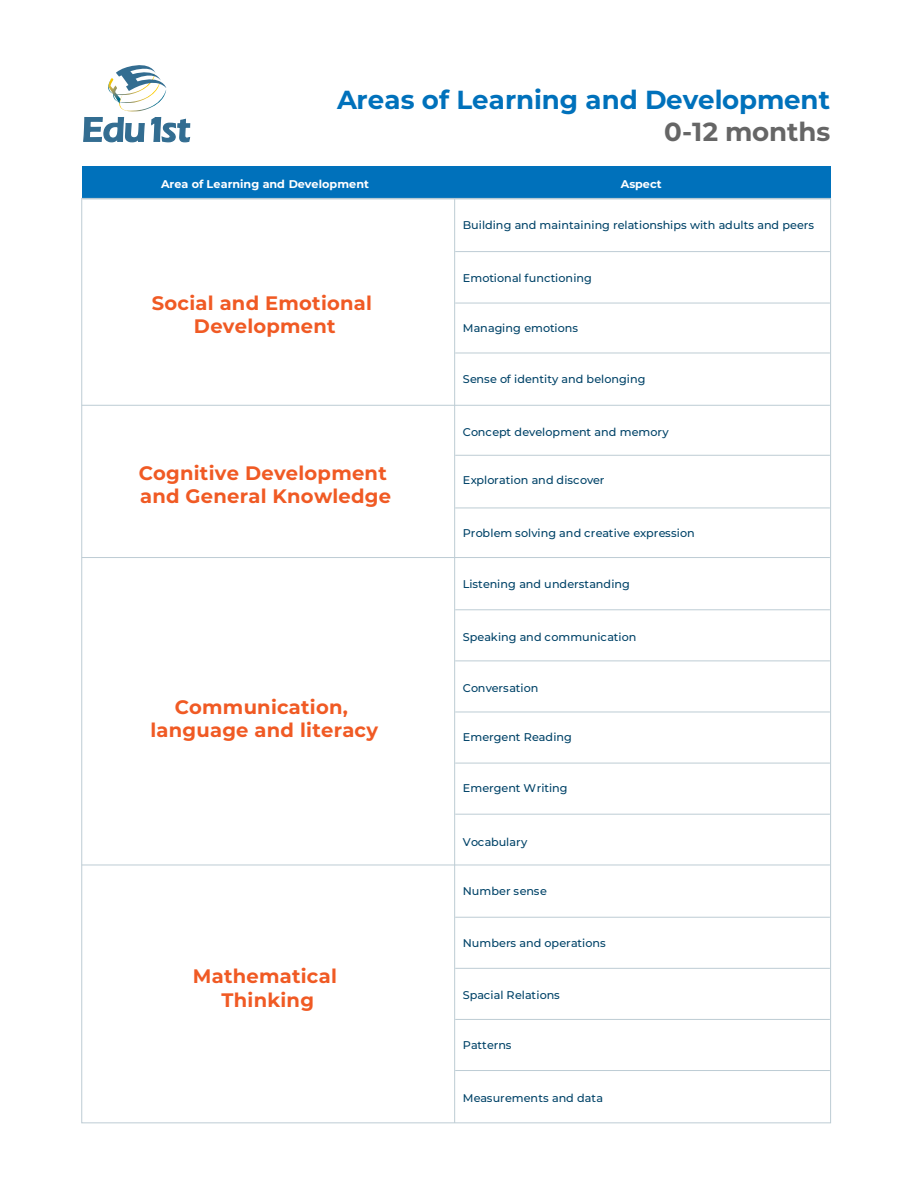
<style>
.page{position:relative;width:918px;height:1188px;background:#fff}
.page>*{position:absolute;margin:0;border:0;box-sizing:border-box;transform-origin:0 0}
.t1{font:700 26.1px "Montserrat";color:#0071bb}
.t2{font:700 26.1px "Montserrat";color:#666}
.t3{font:700 19.5px/23.4px "Montserrat";letter-spacing:.015em;color:#f05a24;text-align:center}
.t4{font:500 11.25px "Montserrat";letter-spacing:-.005em;color:#004368}
.t5{font:500 11.25px "Montserrat";letter-spacing:.015em;color:#004368}
.t6{font:700 11.25px "Montserrat";letter-spacing:-.005em;color:#fff}
</style>
<div class="page">
<div style="left:82px;top:166px;width:749px;height:32px;background:#0071bb"></div>
<svg style="left:83px;top:65px;width:108px;height:78px"></svg>
<img style="left:108px;top:78px;width:13px;height:26px">
<hr style="left:82px;top:405px;width:748px;height:1px;background:#bdccd4">
<hr style="left:82px;top:199px;width:748px;height:1px;background:#bdccd4">
<hr style="left:455px;top:251px;width:375px;height:1px;background:#bdccd4">
<hr style="left:455px;top:303px;width:375px;height:1px;background:#bdccd4">
<hr style="left:455px;top:353px;width:375px;height:1px;background:#bdccd4">
<hr style="left:455px;top:455px;width:375px;height:1px;background:#bdccd4">
<hr style="left:455px;top:508px;width:375px;height:1px;background:#bdccd4">
<hr style="left:455px;top:609px;width:375px;height:1px;background:#bdccd4">
<hr style="left:455px;top:661px;width:375px;height:1px;background:#bdccd4">
<hr style="left:455px;top:712px;width:375px;height:1px;background:#bdccd4">
<hr style="left:455px;top:763px;width:375px;height:1px;background:#bdccd4">
<hr style="left:455px;top:814px;width:375px;height:1px;background:#bdccd4">
<hr style="left:455px;top:917px;width:375px;height:1px;background:#bdccd4">
<hr style="left:455px;top:968px;width:375px;height:1px;background:#bdccd4">
<hr style="left:455px;top:1019px;width:375px;height:1px;background:#bdccd4">
<hr style="left:455px;top:1070px;width:375px;height:1px;background:#bdccd4">
<hr style="left:82px;top:557px;width:748px;height:1px;background:#bdccd4">
<hr style="left:82px;top:865px;width:748px;height:1px;background:#bdccd4">
<hr style="left:454px;top:199px;width:1px;height:924px;background:#bdccd4">
<h1 class="t1" style="left:337px;top:82px;width:494px">Areas of Learning and Development</h1>
<h1 class="t2" style="left:664px;top:115px;width:168px">0-12 months</h1>
<p class="t6" style="left:161px;top:177px;width:209px">Area of Learning and Development</p>
<p class="t6" style="left:621px;top:177px;width:42px">Aspect</p>
<h2 class="t3" style="left:152px;top:291px;width:222px">Social and Emotional<br>Development</h2>
<h2 class="t3" style="left:139px;top:461px;width:254px;text-align:left">Cognitive Development and General Knowledge</h2>
<h2 class="t3" style="left:150px;top:694px;width:229px">Communication, language and literacy</h2>
<h2 class="t3" style="left:193px;top:964px;width:145px">Mathematical<br>Thinking</h2>
<p class="t4" style="left:463px;top:218px;width:353px">Building and maintaining relationships with adults and peers</p>
<p class="t4" style="left:463px;top:270px;width:131px">Emotional functioning</p>
<p class="t4" style="left:463px;top:321px;width:117px">Managing emotions</p>
<p class="t4" style="left:463px;top:372px;width:184px">Sense of identity and belonging</p>
<p class="t4" style="left:463px;top:424px;width:207px">Concept development and memory</p>
<p class="t5" style="left:463px;top:473px;width:143px">Exploration and discover</p>
<p class="t5" style="left:463px;top:526px;width:233px">Problem solving and creative expression</p>
<p class="t4" style="left:463px;top:577px;width:169px">Listening and understanding</p>
<p class="t4" style="left:463px;top:629px;width:175px">Speaking and communication</p>
<p class="t4" style="left:463px;top:681px;width:77px">Conversation</p>
<p class="t4" style="left:463px;top:729px;width:111px">Emergent Reading</p>
<p class="t4" style="left:463px;top:781px;width:106px">Emergent Writing</p>
<p class="t4" style="left:463px;top:834px;width:66px">Vocabulary</p>
<p class="t4" style="left:463px;top:884px;width:86px">Number sense</p>
<p class="t4" style="left:463px;top:935px;width:144px">Numbers and operations</p>
<p class="t4" style="left:463px;top:988px;width:98px">Spacial Relations</p>
<p class="t4" style="left:463px;top:1037px;width:50px">Patterns</p>
<p class="t4" style="left:463px;top:1090px;width:142px">Measurements and data</p>
</div>
